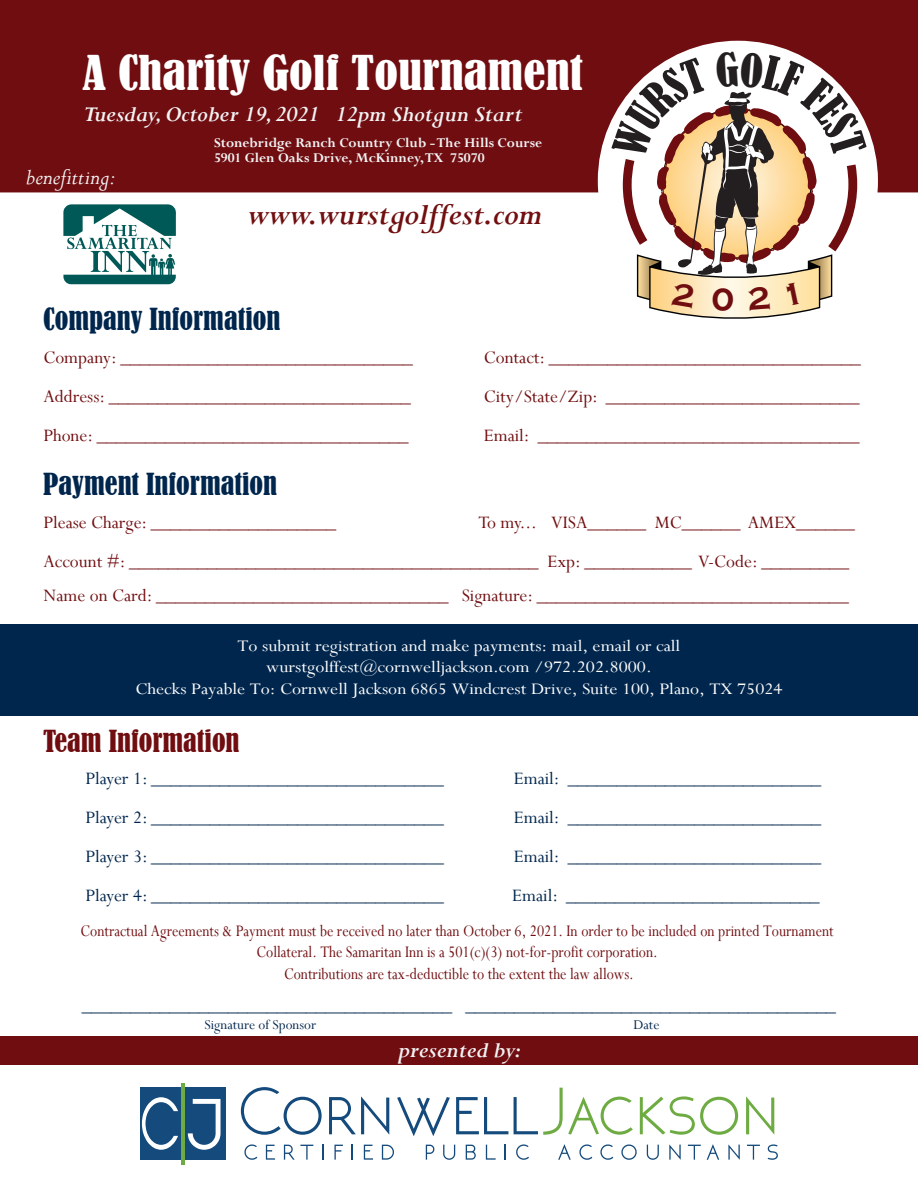
<style>
.page{position:relative;width:918px;height:1188px;background:#fff}
.page>*{position:absolute;margin:0;border:0;box-sizing:border-box;transform-origin:0 0}
.t1{font:condensed 45px "Bernard";color:#fff;scale:1.1 1}
.t2{font:italic 700 33px "Perpetua";color:#700e10}
.t3{font:condensed 28.5px "Bernard";color:#00264d}
.t4{font:condensed 28.5px "Bernard";color:#700d10}
.t5{font:italic 700 24px "Perpetua";color:#f2f3f4}
.t6{font:italic 24px "Perpetua";color:#f2f3f4}
.t7{font:19.5px "Perpetua";color:#700d10}
.t8{font:19.5px "Perpetua";color:#00264d}
.t9{font:18px/21.6px "Perpetua";color:#700d10;text-align:center;scale:.87 1}
.t10{font:18px/21.6px "Perpetua";color:#fff;text-align:center;scale:1.1 1}
.t11{font:700 15px/15.3px "Perpetua";color:#f2f3f4}
.t12{font:15px "Perpetua";color:#00264d}
</style>
<div class="page">
<div style="left:0;top:1px;width:918px;height:191px;background:#700d10"></div>
<div style="left:0;top:1036px;width:918px;height:29px;background:#700d10"></div>
<div style="left:0;top:624px;width:918px;height:92px;background:#00264d"></div>
<svg style="left:63px;top:204px;width:113px;height:80px"></svg>
<div style="left:140px;top:1087px;width:85px;height:73px;background:#144a7c"></div>
<hr style="left:181px;top:1083px;width:3px;height:81px;background:#6eac43">
<svg style="left:142px;top:1097px;width:36px;height:53px"></svg>
<svg style="left:188px;top:1099px;width:33px;height:51px"></svg>
<svg style="left:244px;top:1144px;width:13px;height:16px"></svg>
<svg style="left:266px;top:1145px;width:9px;height:15px"></svg>
<svg style="left:284px;top:1145px;width:29px;height:15px"></svg>
<svg style="left:322px;top:1145px;width:2px;height:15px"></svg>
<svg style="left:334px;top:1145px;width:9px;height:15px"></svg>
<svg style="left:352px;top:1145px;width:1px;height:15px"></svg>
<svg style="left:364px;top:1145px;width:9px;height:15px"></svg>
<svg style="left:382px;top:1145px;width:12px;height:15px"></svg>
<svg style="left:426px;top:1145px;width:8px;height:15px"></svg>
<svg style="left:443px;top:1145px;width:12px;height:15px"></svg>
<svg style="left:466px;top:1145px;width:10px;height:15px"></svg>
<svg style="left:486px;top:1145px;width:10px;height:15px"></svg>
<svg style="left:504px;top:1145px;width:2px;height:15px"></svg>
<svg style="left:516px;top:1144px;width:13px;height:16px"></svg>
<svg style="left:558px;top:1144px;width:13px;height:16px"></svg>
<svg style="left:579px;top:1144px;width:13px;height:16px"></svg>
<svg style="left:600px;top:1144px;width:13px;height:16px"></svg>
<svg style="left:621px;top:1145px;width:16px;height:15px"></svg>
<svg style="left:647px;top:1145px;width:12px;height:15px"></svg>
<svg style="left:669px;top:1144px;width:12px;height:16px"></svg>
<svg style="left:688px;top:1145px;width:13px;height:15px"></svg>
<svg style="left:707px;top:1144px;width:12px;height:16px"></svg>
<svg style="left:728px;top:1144px;width:12px;height:16px"></svg>
<svg style="left:747px;top:1145px;width:13px;height:15px"></svg>
<svg style="left:768px;top:1144px;width:10px;height:16px"></svg>
<svg style="left:241px;top:1087px;width:81px;height:48px"></svg>
<svg style="left:329px;top:1096px;width:60px;height:39px"></svg>
<svg style="left:397px;top:1097px;width:53px;height:39px"></svg>
<svg style="left:456px;top:1097px;width:52px;height:37px"></svg>
<svg style="left:514px;top:1088px;width:119px;height:47px"></svg>
<svg style="left:640px;top:1096px;width:98px;height:39px"></svg>
<svg style="left:746px;top:1096px;width:28px;height:39px"></svg>
<svg style="left:611px;top:51px;width:256px;height:268px"></svg>
<h1 class="t1" style="left:83px;top:46px;width:457px">A Charity Golf Tournament</h1>
<p class="t5" style="left:83px;top:99px;width:441px">Tuesday, October 19, 2021 12pm Shotgun Start</p>
<p class="t6" style="left:27px;top:162px;width:91px">benefitting:</p>
<p class="t11" style="left:214px;top:135px;width:330px">Stonebridge Ranch Country Club - The Hills Course<br>5901 Glen Oaks Drive, McKinney, TX 75070</p>
<h2 class="t2" style="left:248px;top:194px;width:296px">www.wurstgolffest.com</h2>
<h3 class="t3" style="left:43px;top:303px;width:239px">Company Information</h3>
<p class="t7" style="left:43px;top:345px;width:371px">Company: ______________________________</p>
<p class="t7" style="left:484px;top:345px;width:379px">Contact: ________________________________</p>
<p class="t7" style="left:43px;top:384px;width:369px">Address: _______________________________</p>
<p class="t7" style="left:484px;top:384px;width:377px">City/State/Zip: __________________________</p>
<p class="t7" style="left:43px;top:423px;width:367px">Phone: ________________________________</p>
<p class="t7" style="left:484px;top:423px;width:377px">Email: _________________________________</p>
<h3 class="t3" style="left:43px;top:468px;width:236px">Payment Information</h3>
<p class="t7" style="left:43px;top:510px;width:294px">Please Charge: ___________________</p>
<p class="t7" style="left:479px;top:510px;width:378px">To my... VISA______ MC______ AMEX______</p>
<p class="t7" style="left:43px;top:549px;width:807px">Account #: __________________________________________ Exp: ___________ V-Code: _________</p>
<p class="t7" style="left:43px;top:583px;width:807px">Name on Card: ______________________________ Signature: ________________________________</p>
<p class="t10" style="left:135px;top:634px;width:590px">To submit registration and make payments: mail, email or call wurstgolffest@cornwelljackson.com /972.202.8000.<br>Checks Payable To: Cornwell Jackson 6865 Windcrest Drive, Suite 100, Plano, TX 75024</p>
<h3 class="t4" style="left:43px;top:724px;width:198px">Team Information</h3>
<p class="t8" style="left:85px;top:766px;width:360px">Player 1: ______________________________</p>
<p class="t8" style="left:514px;top:766px;width:309px">Email: __________________________</p>
<p class="t8" style="left:85px;top:805px;width:360px">Player 2: ______________________________</p>
<p class="t8" style="left:514px;top:805px;width:309px">Email: __________________________</p>
<p class="t8" style="left:85px;top:844px;width:360px">Player 3: ______________________________</p>
<p class="t8" style="left:514px;top:844px;width:309px">Email: __________________________</p>
<p class="t8" style="left:85px;top:883px;width:360px">Player 4: ______________________________</p>
<p class="t8" style="left:512px;top:883px;width:309px">Email: __________________________</p>
<p class="t9" style="left:81px;top:919px;width:867px">Contractual Agreements &amp; Payment must be received no later than October 6, 2021. In order to be included on printed Tournament<br>Collateral. The Samaritan Inn is a 501(c)(3) not-for-profit corporation.<br>Contributions are tax-deductible to the extent the law allows.</p>
<p class="t8" style="left:82px;top:993px;width:756px">______________________________________ ______________________________________</p>
<p class="t12" style="left:205px;top:1015px;width:113px">Signature of Sponsor</p>
<p class="t12" style="left:633px;top:1015px;width:27px">Date</p>
<p class="t5" style="left:398px;top:1035px;width:124px">presented by:</p>
</div>
